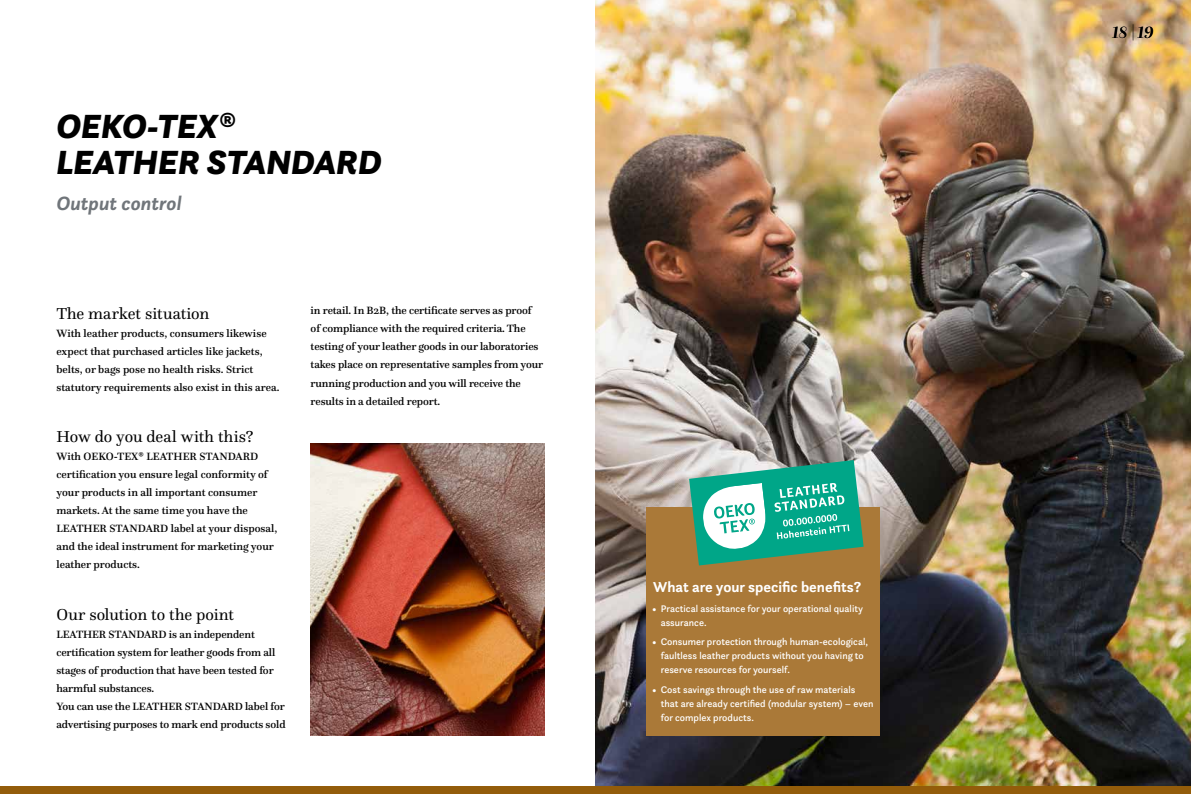
<style>
.page{position:relative;width:1191px;height:794px;background:#fff}
.page>*{position:absolute;margin:0;border:0;box-sizing:border-box;transform-origin:0 0}
.t1{font:italic 900 35px/36px "Questa Sans";color:#000}
.t2{font:italic 700 20px "Questa Sans";color:#70757a}
.t3{font:italic 500 17px "Questa Grande";color:#000}
.t4{font:16.5px "Questa";letter-spacing:-.005em;color:#000}
.t5{font:700 15px "Questa Sans";color:#fff}
.t6{font:500 11px/18px "Questa";letter-spacing:-.01em;color:#000}
.t7{font:500 10px/14px "Questa Sans";color:#fff}
.s1{font-weight:700}
</style>
<div class="page">
<img style="left:595px;top:0;width:596px;height:787px">
<div style="left:0;top:787px;width:1191px;height:7px;background:#935c0a"></div>
<div style="left:646px;top:507px;width:234px;height:228px;background:#aa7938"></div>
<img style="left:311px;top:444px;width:233px;height:292px">
<svg style="left:689px;top:460px;width:174px;height:105px"></svg>
<h1 class="t1" style="left:56px;top:108px;width:327px">OEKO-TEX<span class="s1">®<br></span>LEATHER STANDARD</h1>
<h2 class="t2" style="left:56px;top:190px;width:127px">Output control</h2>
<h3 class="t4" style="left:56px;top:303px;width:154px">The market situation</h3>
<p class="t6" style="left:56px;top:324px;width:224px">With leather products, consumers likewise expect that purchased articles like jackets, belts, or bags pose no health risks. Strict statutory requirements also exist in this area.</p>
<h3 class="t4" style="left:56px;top:426px;width:199px">How do you deal with this?</h3>
<p class="t6" style="left:56px;top:447px;width:222px">With OEKO-TEX® LEATHER STANDARD certification you ensure legal conformity of your products in all important consumer markets. At the same time you have the LEATHER STANDARD label at your disposal, and the ideal instrument for marketing your leather products.</p>
<h3 class="t4" style="left:56px;top:604px;width:179px">Our solution to the point</h3>
<p class="t6" style="left:56px;top:625px;width:231px">LEATHER STANDARD is an independent certification system for leather goods from all stages of production that have been tested for harmful substances.<br>You can use the LEATHER STANDARD label for advertising purposes to mark end products sold</p>
<p class="t6" style="left:311px;top:302px;width:234px">in retail. In B2B, the certificate serves as proof of compliance with the required criteria. The testing of your leather goods in our laboratories takes place on representative samples from your running production and you will receive the results in a detailed report.</p>
<h3 class="t5" style="left:653px;top:577px;width:210px">What are your specific benefits?</h3>
<p class="t7" style="left:660px;top:601px;width:204px;text-indent:-8px">• Practical assistance for your operational quality assurance.</p>
<p class="t7" style="left:660px;top:635px;width:209px;text-indent:-8px">• Consumer protection through human-ecological, faultless leather products without you having to reserve resources for yourself.</p>
<p class="t7" style="left:660px;top:682px;width:214px;text-indent:-8px">• Cost savings through the use of raw materials that are already certified (modular system) – even for complex products.</p>
<h3 class="t3" style="left:1112px;top:22px;width:43px">18 |19</h3>
</div>
